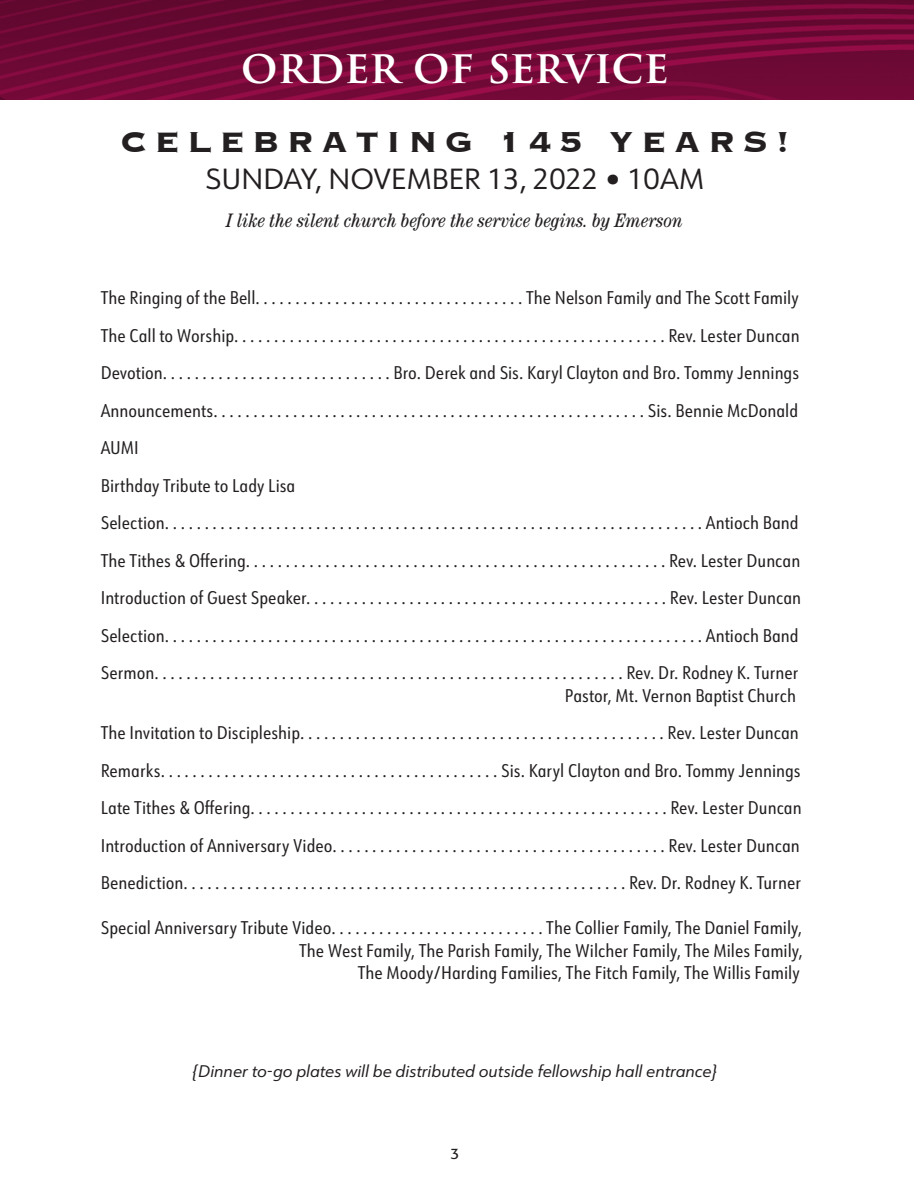
<style>
.page{position:relative;width:914px;height:1188px;background:#fff}
.page>*{position:absolute;margin:0;border:0;box-sizing:border-box;transform-origin:0 0}
.t1{font:600 45px "Trajan Pro 3";letter-spacing:-.01em;color:#fff}
.t2{font:700 37.5px "Copperplate";letter-spacing:.2em;color:#231f20}
.t3{font:28.5px "URW Form";color:#231f20}
.t4{font:italic condensed 19.5px "Century";color:#231f20}
.t5{font:18px "URW Form Cond";color:#231f20}
.t6{font:italic 16.5px "URW Form";color:#231f20}
.t7{font:15px "Formata";color:#231f20}
</style>
<div class="page">
<img style="left:0;top:0;width:914px;height:99px">
<p class="t1" style="left:241px;top:34px;width:430px">ORDER OF SERVICE</p>
<p class="t2" style="left:120px;top:117px;width:671px">CELEBRATING 145 YEARS!</p>
<p class="t3" style="left:206px;top:160px;width:500px">SUNDAY, NOVEMBER 13, 2022 • 10AM</p>
<p class="t4" style="left:227px;top:209px;width:458px">I like the silent church before the service begins. by Emerson</p>
<p class="t5" style="left:101px;top:285px;width:700px">The Ringing of the Bell. . . . . . . . . . . . . . . . . . . . . . . . . . . . . . . . . . The Nelson Family and The Scott Family</p>
<p class="t5" style="left:101px;top:323px;width:700px">The Call to Worship.......................................................Rev. Lester Duncan</p>
<p class="t5" style="left:101px;top:360px;width:700px">Devotion. . . . . . . . . . . . . . . . . . . . . . . . . . . . . Bro. Derek and Sis. Karyl Clayton and Bro. Tommy Jennings</p>
<p class="t5" style="left:101px;top:398px;width:699px">Announcements.......................................................Sis. Bennie McDonald</p>
<p class="t5" style="left:101px;top:435px;width:40px">AUMI</p>
<p class="t5" style="left:101px;top:473px;width:196px">Birthday Tribute to Lady Lisa</p>
<p class="t5" style="left:101px;top:510px;width:699px">Selection....................................................................Antioch Band</p>
<p class="t5" style="left:101px;top:548px;width:701px">The Tithes &amp; Offering.....................................................Rev. Lester Duncan</p>
<p class="t5" style="left:101px;top:585px;width:702px">Introduction of Guest Speaker..............................................Rev. Lester Duncan</p>
<p class="t5" style="left:101px;top:623px;width:699px">Selection....................................................................Antioch Band</p>
<p class="t5" style="left:101px;top:660px;width:699px">Sermon...........................................................Rev. Dr. Rodney K. Turner</p>
<p class="t5" style="left:565px;top:683px;width:233px">Pastor, Mt. Vernon Baptist Church</p>
<p class="t5" style="left:101px;top:720px;width:700px">The Invitation to Discipleship..............................................Rev. Lester Duncan</p>
<p class="t5" style="left:101px;top:758px;width:701px">Remarks...........................................Sis. Karyl Clayton and Bro. Tommy Jennings</p>
<p class="t5" style="left:101px;top:795px;width:702px">Late Tithes &amp; Offering.....................................................Rev. Lester Duncan</p>
<p class="t5" style="left:101px;top:833px;width:701px">Introduction of Anniversary Video..........................................Rev. Lester Duncan</p>
<p class="t5" style="left:101px;top:870px;width:702px">Benediction........................................................Rev. Dr. Rodney K. Turner</p>
<p class="t5" style="left:101px;top:915px;width:703px">Special Anniversary Tribute Video. . . . . . . . . . . . . . . . . . . . . . . . . . . The Collier Family, The Daniel Family,</p>
<p class="t5" style="left:299px;top:938px;width:505px">The West Family, The Parish Family, The Wilcher Family, The Miles Family,</p>
<p class="t5" style="left:358px;top:960px;width:444px">The Moody/Harding Families, The Fitch Family, The Willis Family</p>
<p class="t6" style="left:192px;top:1060px;width:527px">{Dinner to-go plates will be distributed outside fellowship hall entrance}</p>
<p class="t7" style="left:451px;top:1145px;width:10px">3</p>
</div>
